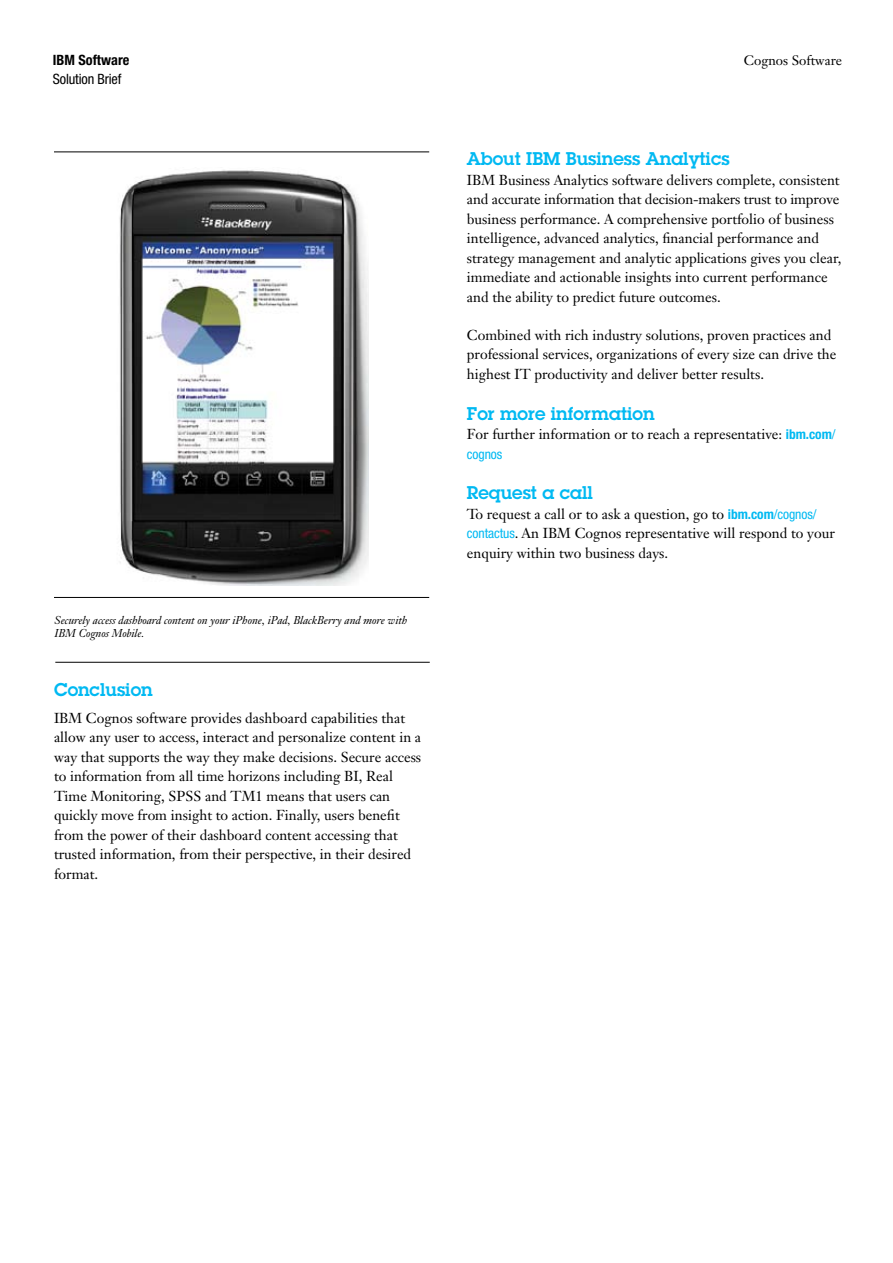
<style>
.page{position:relative;width:893px;height:1263px;background:#fff}
.page>*{position:absolute;margin:0;border:0;box-sizing:border-box;transform-origin:0 0}
.t1{font:600 18px "Lubalin Graph";color:#00b9f2}
.t2{font:14.25px/19.5px "Janson Text";color:#000}
.t3{font:condensed 14.25px "Helvetica Neue";letter-spacing:-.01em;color:#000}
.t4{font:700 condensed 14.25px "Helvetica Neue";color:#000}
.t5{font:13.5px "Janson Text";color:#000}
.t6{font:condensed 13.5px "Helvetica Neue";letter-spacing:-.005em;color:#00b9f2}
.t7{font:italic 11.25px/13.5px "Janson Text";letter-spacing:-.005em;color:#000}
.s1{font-family:"Helvetica Neue";font-weight:700;font-stretch:condensed;font-size:13.5px;color:#00b9f2}
.s2{font-family:"Helvetica Neue";font-stretch:condensed;font-size:13.5px;color:#00b9f2}
</style>
<div class="page">
<hr style="left:54px;top:597px;width:375px;height:1px;background:#000">
<img style="left:119px;top:170px;width:249px;height:415px">
<hr style="left:55px;top:662px;width:375px;height:1px;background:#000">
<hr style="left:54px;top:152px;width:375px;height:1px;background:#000">
<p class="t4" style="left:53px;top:51px;width:78px">IBM Software</p>
<p class="t3" style="left:53px;top:71px;width:70px">Solution Brief</p>
<p class="t7" style="left:55px;top:613px;width:355px">Securely access dashboard content on your iPhone, iPad, BlackBerry and more with<br>IBM Cognos Mobile.</p>
<p class="t1" style="left:54px;top:678px;width:100px">Conclusion</p>
<p class="t2" style="left:54px;top:708px;width:369px">IBM Cognos software provides dashboard capabilities that allow any user to access, interact and personalize content in a way that supports the way they make decisions. Secure access to information from all time horizons including BI, Real Time Monitoring, SPSS and TM1 means that users can quickly move from insight to action. Finally, users benefit from the power of their dashboard content accessing that trusted information, from their perspective, in their desired format.</p>
<p class="t5" style="left:744px;top:51px;width:100px">Cognos Software</p>
<p class="t1" style="left:467px;top:147px;width:264px">About IBM Business Analytics</p>
<p class="t2" style="left:467px;top:170px;width:376px">IBM Business Analytics software delivers complete, consistent and accurate information that decision-makers trust to improve business performance. A comprehensive portfolio of business intelligence, advanced analytics, financial performance and strategy management and analytic applications gives you clear, immediate and actionable insights into current performance and the ability to predict future outcomes.</p>
<p class="t2" style="left:467px;top:325px;width:371px">Combined with rich industry solutions, proven practices and professional services, organizations of every size can drive the highest IT productivity and deliver better results.</p>
<p class="t1" style="left:467px;top:401px;width:189px">For more information</p>
<p class="t2" style="left:467px;top:424px;width:370px">For further information or to reach a representative: <span class="s1">ibm.com</span><span class="s2">/</span></p>
<p class="t6" style="left:467px;top:446px;width:37px">cognos</p>
<p class="t1" style="left:467px;top:481px;width:127px">Request a call</p>
<p class="t2" style="left:467px;top:504px;width:369px">To request a call or to ask a question, go to <span class="s1">ibm.com</span><span class="s2">/cognos/ contactus</span>. An IBM Cognos representative will respond to your enquiry within two business days.</p>
</div>
